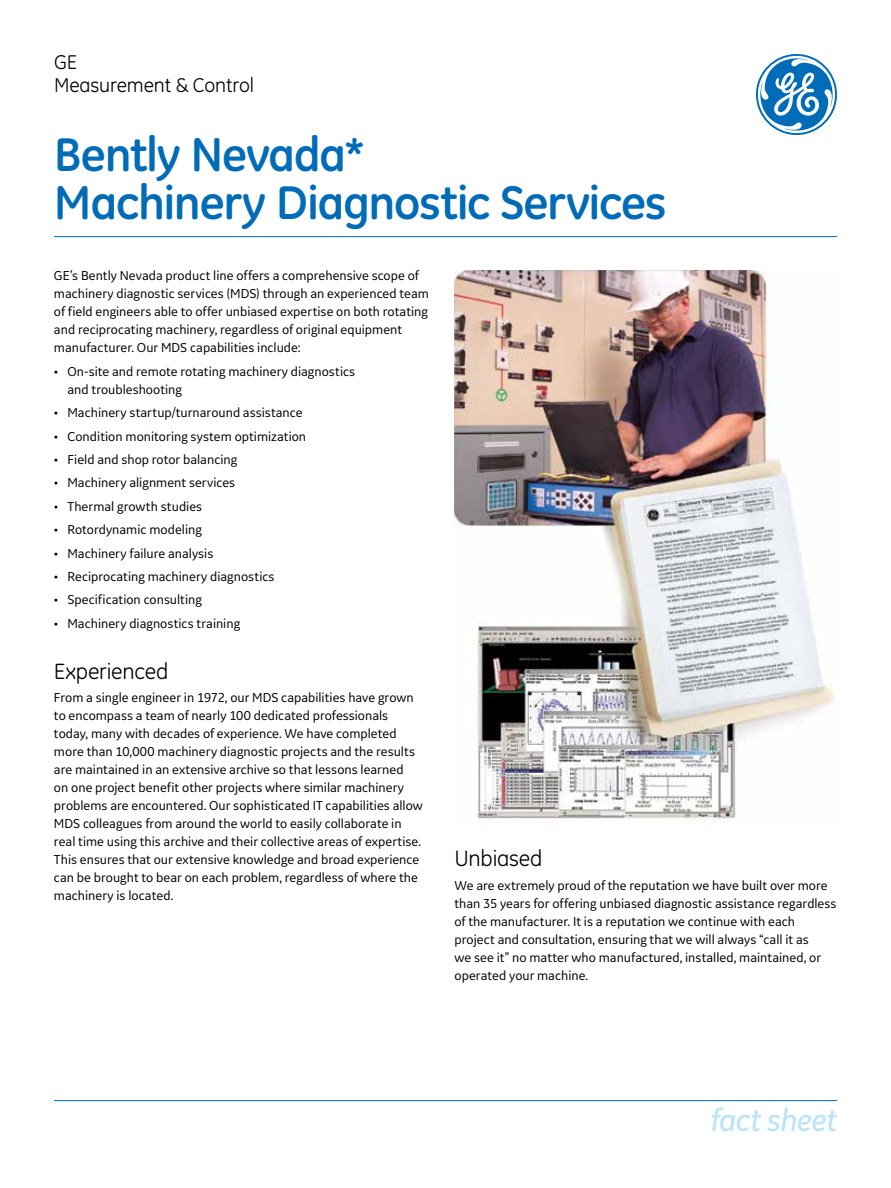
<style>
.page{position:relative;width:891px;height:1188px;background:#fff}
.page>*{position:absolute;margin:0;border:0;box-sizing:border-box;transform-origin:0 0}
.t1{font:700 48px/48px "GE Inspira";letter-spacing:-.025em;color:#006cb7}
.t2{font:italic 500 31.5px "GE Inspira";letter-spacing:-.025em;color:#bce3f9}
.t3{font:22.5px "GE Inspira";letter-spacing:-.01em;color:#000}
.t4{font:20.25px/22.5px "GE Inspira";letter-spacing:-.005em;color:#000}
.t5{font:13.5px/18px "GE Inspira Sans";color:#000}
</style>
<div class="page">
<svg style="left:756px;top:54px;width:81px;height:81px"></svg>
<hr style="left:54px;top:236px;width:783px;height:1px;background:#006cb7">
<hr style="left:54px;top:1100px;width:783px;height:1px;background:#006cb7">
<img style="left:454px;top:270px;width:380px;height:550px">
<h3 class="t4" style="left:54px;top:51px;width:202px">GE<br>Measurement &amp; Control</h3>
<h1 class="t1" style="left:54px;top:129px;width:614px">Bently Nevada*<br>Machinery Diagnostic Services</h1>
<p class="t5" style="left:54px;top:267px;width:377px">GE’s Bently Nevada product line offers a comprehensive scope of machinery diagnostic services (MDS) through an experienced team of field engineers able to offer unbiased expertise on both rotating and reciprocating machinery, regardless of original equipment manufacturer. Our MDS capabilities include:</p>
<p class="t5" style="left:67px;top:362px;width:289px;text-indent:-14px">• On-site and remote rotating machinery diagnostics and troubleshooting</p>
<p class="t5" style="left:54px;top:403px;width:250px">• Machinery startup/turnaround assistance</p>
<p class="t5" style="left:54px;top:427px;width:254px">• Condition monitoring system optimization</p>
<p class="t5" style="left:54px;top:450px;width:185px">• Field and shop rotor balancing</p>
<p class="t5" style="left:54px;top:473px;width:183px">• Machinery alignment services</p>
<p class="t5" style="left:54px;top:497px;width:150px">• Thermal growth studies</p>
<p class="t5" style="left:54px;top:520px;width:149px">• Rotordynamic modeling</p>
<p class="t5" style="left:54px;top:544px;width:161px">• Machinery failure analysis</p>
<p class="t5" style="left:54px;top:567px;width:222px">• Reciprocating machinery diagnostics</p>
<p class="t5" style="left:54px;top:590px;width:149px">• Specification consulting</p>
<p class="t5" style="left:54px;top:614px;width:188px">• Machinery diagnostics training</p>
<h3 class="t3" style="left:54px;top:658px;width:116px">Experienced</h3>
<p class="t5" style="left:54px;top:688px;width:370px">From a single engineer in 1972, our MDS capabilities have grown to encompass a team of nearly 100 dedicated professionals today, many with decades of experience. We have completed more than 10,000 machinery diagnostic projects and the results are maintained in an extensive archive so that lessons learned<br>on one project benefit other projects where similar machinery problems are encountered. Our sophisticated IT capabilities allow MDS colleagues from around the world to easily collaborate in real time using this archive and their collective areas of expertise.<br>This ensures that our extensive knowledge and broad experience can be brought to bear on each problem, regardless of where the machinery is located.</p>
<h3 class="t3" style="left:454px;top:845px;width:89px">Unbiased</h3>
<p class="t5" style="left:454px;top:876px;width:384px">We are extremely proud of the reputation we have built over more than 35 years for offering unbiased diagnostic assistance regardless of the manufacturer. It is a reputation we continue with each project and consultation, ensuring that we will always “call it as<br>we see it” no matter who manufactured, installed, maintained, or operated your machine.</p>
<h2 class="t2" style="left:710px;top:1102px;width:128px">fact sheet</h2>
</div>
